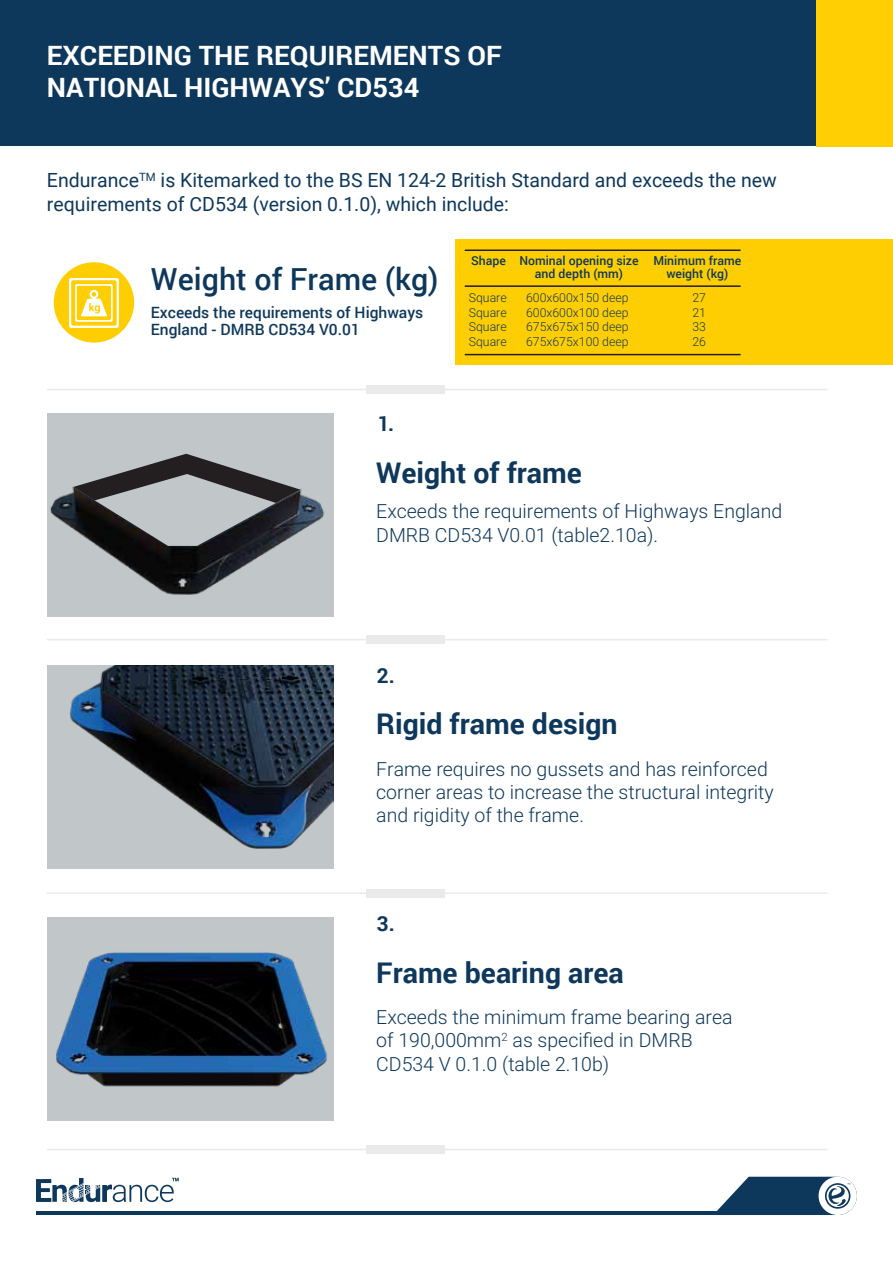
<style>
.page{position:relative;width:893px;height:1263px;background:#fff}
.page>*{position:absolute;margin:0;border:0;box-sizing:border-box;transform-origin:0 0}
.t1{font:500 30.45px "Roboto";color:#0e385b}
.t2{font:700 28.5px "Roboto";color:#0e385b}
.t3{font:700 26.7px/32px "Roboto";color:#fff}
.t4{font:700 20.7px "Roboto";color:#0e385b}
.t5{font:300 19.5px/23.4px "Roboto";color:#0e385b}
.t6{font:19.5px/23.4px "Roboto";color:#0e385b}
.t7{font:500 15.6px/16.4px "Roboto";color:#0e385b}
.t8{font:300 12.3px/14.7px "Roboto";color:#0e385b;text-align:justify}
.t9{font:500 12.3px/12.9px "Roboto";color:#0e385b}
</style>
<div class="page">
<div style="left:0;top:0;width:893px;height:146px;background:#0e385b"></div>
<div style="left:817px;top:0;width:76px;height:146px;background:#ffce03"></div>
<div style="left:456px;top:240px;width:437px;height:125px;background:#ffce02"></div>
<hr style="left:465px;top:285px;width:275px;height:2px;background:#231f20">
<hr style="left:465px;top:354px;width:275px;height:1px;background:#231f20">
<hr style="left:465px;top:249px;width:275px;height:2px;background:#231f20">
<svg style="left:54px;top:262px;width:80px;height:81px"></svg>
<div style="left:47px;top:413px;width:286px;height:203px;background:#c1c6c8"></div>
<div style="left:47px;top:665px;width:286px;height:204px;background:#c1c6c8"></div>
<div style="left:47px;top:917px;width:286px;height:204px;background:#c1c6c8"></div>
<hr style="left:47px;top:639px;width:780px;height:1px;background:#eaeaea">
<div style="left:366px;top:635px;width:78px;height:9px;background:#eaeaea"></div>
<hr style="left:47px;top:1149px;width:780px;height:1px;background:#eaeaea">
<div style="left:366px;top:1145px;width:78px;height:8px;background:#eaeaea"></div>
<hr style="left:47px;top:389px;width:780px;height:1px;background:#eaeaea">
<div style="left:366px;top:385px;width:78px;height:8px;background:#eaeaea"></div>
<hr style="left:47px;top:892px;width:780px;height:2px;background:#eaeaea">
<div style="left:366px;top:889px;width:78px;height:8px;background:#eaeaea"></div>
<img style="left:69px;top:665px;width:264px;height:184px">
<img style="left:56px;top:952px;width:271px;height:135px">
<img style="left:51px;top:493px;width:274px;height:102px">
<hr style="left:36px;top:1211px;width:795px;height:4px;background:#0e385b">
<svg style="left:36px;top:1178px;width:142px;height:24px"></svg>
<svg style="left:717px;top:1177px;width:140px;height:38px"></svg>
<svg style="left:69px;top:453px;width:234px;height:93px"></svg>
<h3 class="t3" style="left:47px;top:38px;width:456px">EXCEEDING THE REQUIREMENTS OF<br>NATIONAL HIGHWAYS’ CD534</h3>
<p class="t6" style="left:47px;top:168px;width:731px">Endurance<sup>TM</sup> is Kitemarked to the BS EN 124-2 British Standard and exceeds the new requirements of CD534 (version 0.1.0), which include:</p>
<p class="t9" style="left:535px;top:254px;width:105px;text-indent:-64px">Shape Nominal opening size and depth (mm)</p>
<p class="t9" style="left:653px;top:254px;width:90px">Minimum frame</p>
<h1 class="t1" style="left:151px;top:258px;width:289px">Weight of Frame (kg)</h1>
<p class="t9" style="left:666px;top:267px;width:63px">weight (kg)</p>
<p class="t7" style="left:151px;top:304px;width:274px">Exceeds the requirements of Highways<br>England - DMRB CD534 V0.01</p>
<p class="t8" style="left:526px;top:290px;width:104px">600x600x150 deep 600x600x100 deep 675x675x150 deep 675x675x100 deep</p>
<p class="t8" style="left:469px;top:290px;width:39px">Square Square Square Square</p>
<p class="t8" style="left:692px;top:290px;width:15px">27<br>21<br>33<br>26</p>
<p class="t4" style="left:378px;top:409px;width:18px">1.</p>
<h2 class="t2" style="left:376px;top:453px;width:207px">Weight of frame</h2>
<p class="t5" style="left:376px;top:499px;width:407px">Exceeds the requirements of Highways England<br>DMRB CD534 V0.01 (table2.10a).</p>
<p class="t4" style="left:377px;top:661px;width:19px">2.</p>
<h2 class="t2" style="left:376px;top:704px;width:243px">Rigid frame design</h2>
<p class="t5" style="left:376px;top:756px;width:399px">Frame requires no gussets and has reinforced corner areas to increase the structural integrity and rigidity of the frame.</p>
<p class="t4" style="left:377px;top:909px;width:19px">3.</p>
<h2 class="t2" style="left:376px;top:952px;width:249px">Frame bearing area</h2>
<p class="t5" style="left:376px;top:1005px;width:358px">Exceeds the minimum frame bearing area of 190,000mm<sup>2</sup> as specified in DMRB<br>CD534 V 0.1.0 (table 2.10b)</p>
</div>
